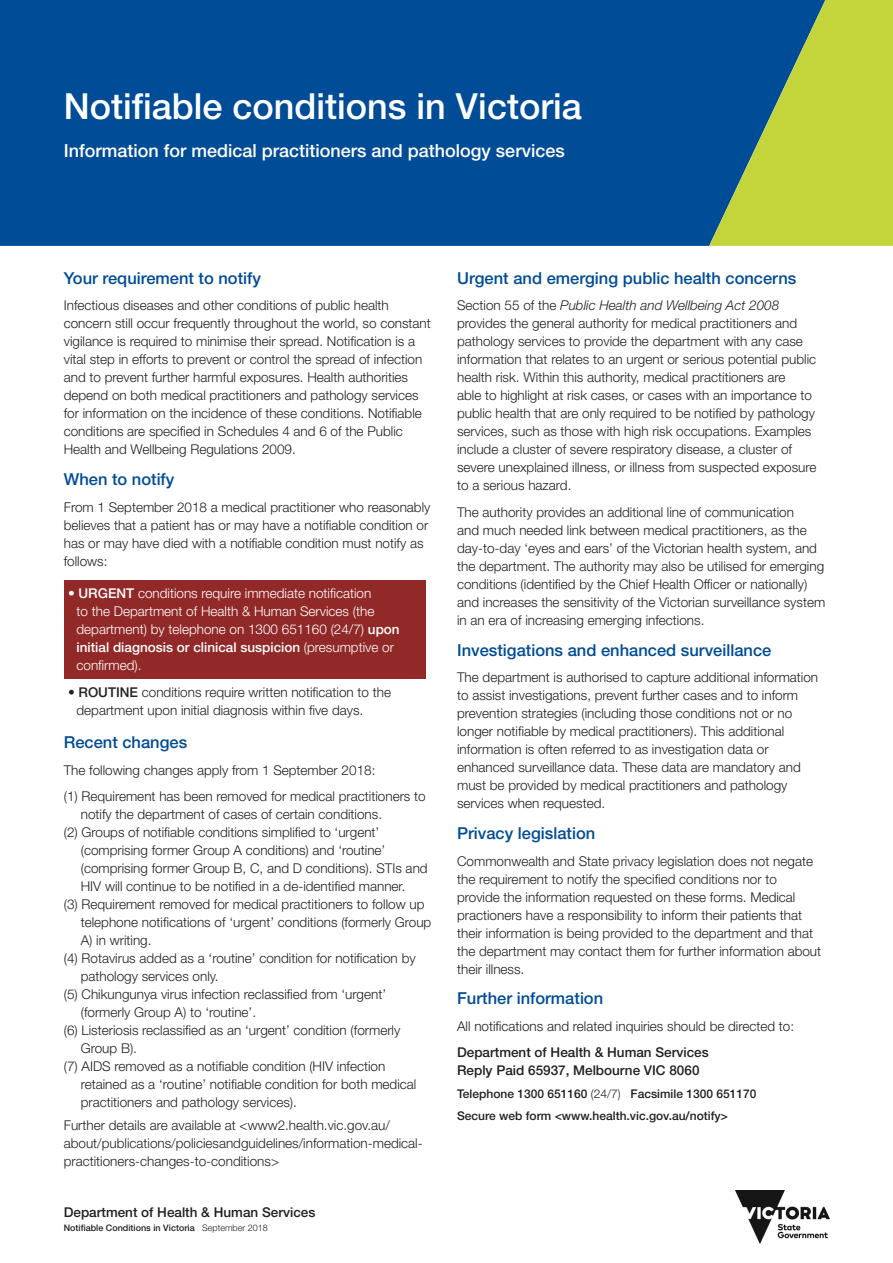
<style>
.page{position:relative;width:893px;height:1263px;background:#fff}
.page>*{position:absolute;margin:0;border:0;box-sizing:border-box;transform-origin:0 0}
.Question{font:500 36px "Helvetica Neue LT Std";color:#fff}
.Question-2{font:500 18px "Helvetica Neue LT Std";color:#fff}
.ParagraphHeading{font:500 16.5px "Helvetica Neue LT Std";color:#004c97}
.t1{font:300 13.5px/18px "Helvetica Neue LT Std";color:#231f20}
.t2{font:300 13.5px/18px "Helvetica Neue LT Std";color:#fff}
.Question-3{font:500 13.5px "Helvetica Neue LT Std";color:#231f20}
.t3{font:500 12px "Helvetica Neue LT Std";color:#231f20}
.Question-4{font:500 9px "Helvetica Neue LT Std";color:#231f20}
.s1{font-weight:500}
.s2{font-weight:300}
.s3{font-style:italic}
</style>
<div class="page">
<div style="left:0;top:0;width:709px;height:246px;background:#004c97"></div>
<svg style="left:709px;top:0;width:184px;height:246px;background:#86a959"></svg>
<div style="left:64px;top:580px;width:361px;height:99px;background:#922929"></div>
<img style="left:736px;top:1191px;width:93px;height:53px">
<p class="Question" style="left:64px;top:85px;width:519px">Notifiable conditions in Victoria</p>
<p class="Question-2" style="left:64px;top:140px;width:502px">Information for medical practitioners and pathology services</p>
<p class="ParagraphHeading" style="left:64px;top:268px;width:199px">Your requirement to notify</p>
<p class="t1" style="left:64px;top:296px;width:369px">Infectious diseases and other conditions of public health concern still occur frequently throughout the world, so constant vigilance is required to minimise their spread. Notification is a vital step in efforts to prevent or control the spread of infection and to prevent further harmful exposures. Health authorities depend on both medical practitioners and pathology services for information on the incidence of these conditions. Notifiable conditions are specified in Schedules 4 and 6 of the Public Health and Wellbeing Regulations 2009.</p>
<p class="ParagraphHeading" style="left:64px;top:469px;width:112px">When to notify</p>
<p class="t1" style="left:64px;top:498px;width:368px">From 1 September 2018 a medical practitioner who reasonably believes that a patient has or may have a notifiable condition or has or may have died with a notifiable condition must notify as follows:</p>
<p class="t2" style="left:77px;top:584px;width:325px;text-indent:-9px"><span class="s1">• URGENT</span> conditions require immediate notification<br>to the Department of Health &amp; Human Services (the department) by telephone on 1300 651160 (24/7) <span class="s1">upon initial diagnosis or clinical suspicion</span> (presumptive or confirmed).</p>
<p class="t1" style="left:77px;top:683px;width:316px;text-indent:-9px"><span class="s1">• ROUTINE</span> conditions require written notification to the department upon initial diagnosis within five days.</p>
<p class="ParagraphHeading" style="left:64px;top:733px;width:125px">Recent changes</p>
<p class="t1" style="left:64px;top:761px;width:313px">The following changes apply from 1 September 2018:</p>
<p class="t1" style="left:81px;top:787px;width:346px;text-indent:-17px">(1) Requirement has been removed for medical practitioners to notify the department of cases of certain conditions.</p>
<p class="t1" style="left:81px;top:823px;width:348px;text-indent:-17px">(2) Groups of notifiable conditions simplified to ‘urgent’ (comprising former Group A conditions) and ‘routine’ (comprising former Group B, C, and D conditions). STIs and HIV will continue to be notified in a de-identified manner.</p>
<p class="t1" style="left:81px;top:895px;width:352px;text-indent:-17px">(3) Requirement removed for medical practitioners to follow up telephone notifications of ‘urgent’ conditions (formerly Group<br>A) in writing.</p>
<p class="t1" style="left:81px;top:949px;width:336px;text-indent:-17px">(4) Rotavirus added as a ‘routine’ condition for notification by pathology services only.</p>
<p class="t1" style="left:81px;top:985px;width:307px;text-indent:-17px">(5) Chikungunya virus infection reclassified from ‘urgent’ (formerly Group A) to ‘routine’.</p>
<p class="t1" style="left:81px;top:1021px;width:321px;text-indent:-17px">(6) Listeriosis reclassified as an ‘urgent’ condition (formerly<br>Group B).</p>
<p class="t1" style="left:81px;top:1057px;width:337px;text-indent:-17px">(7) AIDS removed as a notifiable condition (HIV infection retained as a ‘routine’ notifiable condition for both medical practitioners and pathology services).</p>
<p class="t1" style="left:64px;top:1115px;width:361px">Further details are available at &lt;www2.health.vic.gov.au/ about/publications/policiesandguidelines/information-medical&shy;practitioners-changes-to-conditions&gt;</p>
<p class="Question-3" style="left:64px;top:1204px;width:253px">Department of Health &amp; Human Services</p>
<p class="Question-4" style="left:64px;top:1222px;width:206px">Notifiable Conditions in Victoria <span class="s2">September 2018</span></p>
<p class="ParagraphHeading" style="left:457px;top:268px;width:341px">Urgent and emerging public health concerns</p>
<p class="t1" style="left:457px;top:296px;width:361px">Section 55 of the <span class="s3">Public Health and Wellbeing Act 2008 </span>provides the general authority for medical practitioners and pathology services to provide the department with any case information that relates to an urgent or serious potential public health risk. Within this authority, medical practitioners are<br>able to highlight at risk cases, or cases with an importance to public health that are only required to be notified by pathology services, such as those with high risk occupations. Examples include a cluster of severe respiratory disease, a cluster of severe unexplained illness, or illness from suspected exposure to a serious hazard.</p>
<p class="t1" style="left:457px;top:503px;width:370px">The authority provides an additional line of communication<br>and much needed link between medical practitioners, as the day-to-day ‘eyes and ears’ of the Victorian health system, and the department. The authority may also be utilised for emerging conditions (identified by the Chief Health Officer or nationally) and increases the sensitivity of the Victorian surveillance system in an era of increasing emerging infections.</p>
<p class="ParagraphHeading" style="left:457px;top:640px;width:316px">Investigations and enhanced surveillance</p>
<p class="t1" style="left:457px;top:668px;width:363px">The department is authorised to capture additional information to assist investigations, prevent further cases and to inform prevention strategies (including those conditions not or no longer notifiable by medical practitioners). This additional information is often referred to as investigation data or enhanced surveillance data. These data are mandatory and must be provided by medical practitioners and pathology services when requested.</p>
<p class="ParagraphHeading" style="left:457px;top:823px;width:140px">Privacy legislation</p>
<p class="t1" style="left:457px;top:851px;width:366px">Commonwealth and State privacy legislation does not negate the requirement to notify the specified conditions nor to provide the information requested on these forms. Medical practioners have a responsibility to inform their patients that their information is being provided to the department and that the department may contact them for further information about their illness.</p>
<p class="ParagraphHeading" style="left:457px;top:988px;width:148px">Further information</p>
<p class="t1" style="left:457px;top:1017px;width:339px">All notifications and related inquiries should be directed to:</p>
<p class="Question-3" style="left:457px;top:1044px;width:253px">Department of Health &amp; Human Services</p>
<p class="Question-3" style="left:457px;top:1062px;width:244px">Reply Paid 65937, Melbourne VIC 8060</p>
<p class="t3" style="left:457px;top:1086px;width:301px">Telephone 1300 651160 <span class="s2">(24/7)</span> Facsimile 1300 651170</p>
<p class="t3" style="left:457px;top:1108px;width:272px">Secure web form &lt;www.health.vic.gov.au/notify&gt;</p>
</div>
